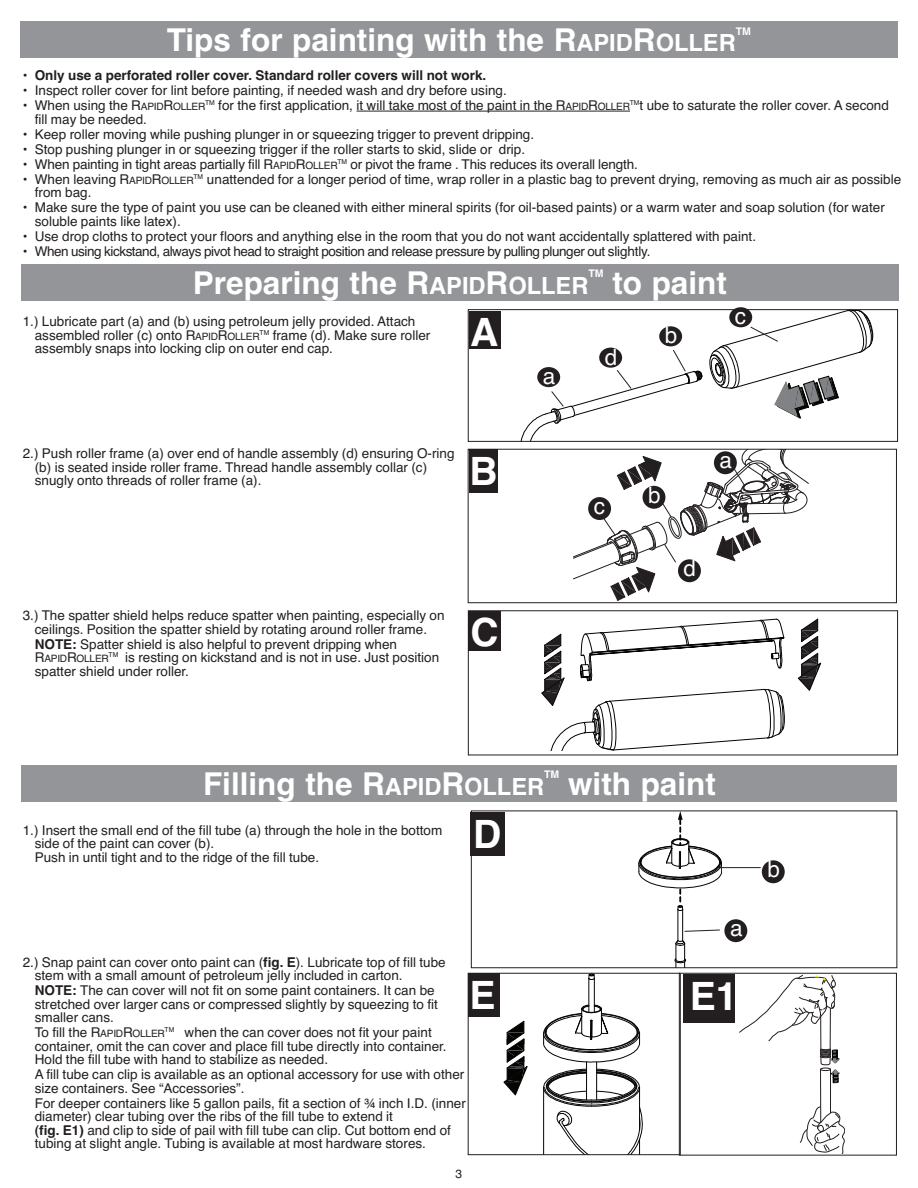
<style>
.page{position:relative;width:918px;height:1188px;background:#fff}
.page>*{position:absolute;margin:0;border:0;box-sizing:border-box;transform-origin:0 0}
.t1{font:700 39px "Helvetica";color:#fff}
.t2{font:700 31.5px "Helvetica";color:#fff}
.t3{font:22.5px "Helvetica";color:#fff}
.t4{font:13.5px/13.5px "Helvetica";color:#231f20}
.t5{font:13.5px "Helvetica";letter-spacing:-.035em;color:#231f20}
.t6{font:700 13.5px "Helvetica";color:#231f20}
.t7{font:12px "Helvetica";color:#231f20}
.t8{font:700 10.5px "Helvetica";color:#fff}
.t9{font:10.2px "Helvetica";letter-spacing:-.02em;color:#231f20}
.s1{font-size:23.7px}
.s2{font-weight:400}
.s3{font-size:10.2px}
.s4{font-weight:700}
.s5{font-size:13.5px}
</style>
<div class="page">
<hr style="left:356px;top:111px;width:200px;height:1px;background:#231f20">
<svg style="left:556px;top:111px;width:42px;height:1px"></svg>
<hr style="left:598px;top:111px;width:32px;height:1px;background:#231f20">
<div style="left:20px;top:22px;width:878px;height:36px;background:#939598"></div>
<div style="left:21px;top:264px;width:878px;height:36px;background:#939598"></div>
<div style="left:468px;top:309px;width:430px;height:133px;border:1px solid #231f20"></div>
<svg style="left:573px;top:451px;width:235px;height:149px"></svg>
<div style="left:468px;top:449px;width:429px;height:154px;border:1px solid #231f20"></div>
<div style="left:468px;top:611px;width:430px;height:144px;border:1px solid #231f20"></div>
<div style="left:477px;top:612px;width:416px;height:138px;background:#fff"></div>
<svg style="left:541px;top:619px;width:244px;height:132px"></svg>
<svg style="left:797px;top:619px;width:24px;height:72px"></svg>
<div style="left:469px;top:311px;width:32px;height:38px;background:#231f20"></div>
<div style="left:469px;top:450px;width:29px;height:43px;background:#231f20"></div>
<div style="left:714px;top:451px;width:23px;height:23px;background:#231f20;border-radius:50%"></div>
<div style="left:643px;top:486px;width:22px;height:23px;background:#231f20;border-radius:50%"></div>
<svg style="left:729px;top:307px;width:23px;height:20px"></svg>
<div style="left:469px;top:611px;width:32px;height:40px;background:#231f20"></div>
<div style="left:588px;top:497px;width:23px;height:23px;background:#231f20;border-radius:50%"></div>
<div style="left:678px;top:559px;width:23px;height:23px;background:#231f20;border-radius:50%"></div>
<svg style="left:520px;top:310px;width:353px;height:131px"></svg>
<div style="left:22px;top:765px;width:875px;height:36px;background:#939598"></div>
<hr style="left:678px;top:910px;width:1px;height:30px;background:#040503">
<hr style="left:682px;top:910px;width:1px;height:30px;background:#040503">
<svg style="left:674px;top:940px;width:12px;height:26px"></svg>
<svg style="left:639px;top:813px;width:83px;height:98px"></svg>
<div style="left:471px;top:811px;width:426px;height:157px;border:1px solid #231f20"></div>
<div style="left:470px;top:812px;width:34px;height:44px;background:#231f20"></div>
<div style="left:724px;top:919px;width:23px;height:23px;background:#231f20;border-radius:50%"></div>
<div style="left:762px;top:860px;width:23px;height:23px;background:#231f20;border-radius:50%"></div>
<svg style="left:684px;top:930px;width:36px;height:2px"></svg>
<hr style="left:719px;top:867px;width:42px;height:1px;background:#231f20">
<svg style="left:543px;top:975px;width:100px;height:178px"></svg>
<svg style="left:504px;top:1020px;width:24px;height:76px"></svg>
<div style="left:468px;top:973px;width:212px;height:182px;border:1px solid #231f20"></div>
<div style="left:468px;top:974px;width:32px;height:43px;background:#231f20"></div>
<svg style="left:739px;top:975px;width:106px;height:178px"></svg>
<div style="left:679px;top:973px;width:218px;height:182px;border:1px solid #231f20"></div>
<div style="left:684px;top:974px;width:51px;height:49px;background:#231f20"></div>
<hr style="left:680px;top:973px;width:1px;height:182px;background:#231f20">
<h2 class="t2" style="left:167px;top:22px;width:570px">Tips for painting with the R<span class="s1">APID</span>R<span class="s1">OLLER</span></h2>
<p class="t8" style="left:736px;top:25px;width:17px">TM</p>
<p class="t6" style="left:23px;top:68px;width:465px"><span class="s2">•</span> Only use a perforated roller cover. Standard roller covers will not work.</p>
<p class="t4" style="left:23px;top:84px;width:485px">• Inspect roller cover for lint before painting, if needed wash and dry before using.</p>
<p class="t4" style="left:35px;top:99px;width:856px;text-indent:-12px">• When using the R<span class="s3">APID</span>R<span class="s3">OLLER</span><sup>TM</sup> for the first application, it will take most of the paint in the R<span class="s3">APID</span>R<span class="s3">OLLER</span><sup>TM</sup>t ube to saturate the roller cover. A second fill may be needed.</p>
<p class="t4" style="left:23px;top:127px;width:513px">• Keep roller moving while pushing plunger in or squeezing trigger to prevent dripping.</p>
<p class="t4" style="left:23px;top:142px;width:504px">• Stop pushing plunger in or squeezing trigger if the roller starts to skid, slide or drip.</p>
<p class="t4" style="left:23px;top:157px;width:617px">• When painting in tight areas partially fill R<span class="s3">APID</span>R<span class="s3">OLLER</span><sup>TM</sup> or pivot the frame . This reduces its overall length.</p>
<p class="t4" style="left:35px;top:172px;width:868px;text-indent:-12px">• When leaving R<span class="s3">APID</span>R<span class="s3">OLLER</span><sup>TM</sup> unattended for a longer period of time, wrap roller in a plastic bag to prevent drying, removing as much air as possible from bag.</p>
<p class="t4" style="left:35px;top:201px;width:852px;text-indent:-12px">• Make sure the type of paint you use can be cleaned with either mineral spirits (for oil-based paints) or a warm water and soap solution (for water soluble paints like latex).</p>
<p class="t4" style="left:23px;top:229px;width:735px">• Use drop cloths to protect your floors and anything else in the room that you do not want accidentally splattered with paint.</p>
<p class="t5" style="left:23px;top:243px;width:629px">• When using kickstand, always pivot head to straight position and release pressure by pulling plunger out slightly.</p>
<h2 class="t2" style="left:193px;top:265px;width:397px">Preparing the R<span class="s1">APID</span>R<span class="s1">OLLER</span></h2>
<p class="t8" style="left:588px;top:268px;width:17px">TM</p>
<h2 class="t2" style="left:612px;top:265px;width:116px">to paint</h2>
<h1 class="t1" style="left:470px;top:309px;width:30px">A</h1>
<p class="t4" style="left:35px;top:315px;width:397px;text-indent:-12px">1.) Lubricate part (a) and (b) using petroleum jelly provided. Attach assembled roller (c) onto R<span class="s3">APID</span>R<span class="s3">OLLER</span><sup>TM</sup> frame (d). Make sure roller assembly snaps into locking clip on outer end cap.</p>
<h3 class="t3" style="left:665px;top:322px;width:14px">b</h3>
<h3 class="t3" style="left:605px;top:344px;width:14px">d</h3>
<h3 class="t3" style="left:543px;top:363px;width:14px">a</h3>
<h3 class="t3" style="left:735px;top:303px;width:13px">c</h3>
<p class="t4" style="left:35px;top:447px;width:421px;text-indent:-12px">2.) Push roller frame (a) over end of handle assembly (d) ensuring O-ring (b) is seated inside roller frame. Thread handle assembly collar (c) snugly onto threads of roller frame (a).</p>
<h1 class="t1" style="left:469px;top:449px;width:30px">B</h1>
<p class="t4" style="left:23px;top:609px;width:423px;text-align:center">3.) The spatter shield helps reduce spatter when painting, especially on ceilings. Position the spatter shield by rotating around roller frame.</p>
<p class="t4" style="left:35px;top:637px;width:364px"><span class="s4">NOTE:</span> Spatter shield is also helpful to prevent dripping when</p>
<p class="t9" style="left:35px;top:653px;width:76px"><span class="s5">R</span>APID<span class="s5">R</span>OLLER</p>
<p class="t4" style="left:35px;top:651px;width:406px;text-indent:74px"><sup>TM</sup> is resting on kickstand and is not in use. Just position spatter shield under roller.</p>
<h1 class="t1" style="left:471px;top:610px;width:30px">C</h1>
<h3 class="t3" style="left:594px;top:493px;width:13px">c</h3>
<h3 class="t3" style="left:648px;top:482px;width:14px">b</h3>
<h3 class="t3" style="left:684px;top:555px;width:14px">d</h3>
<h3 class="t3" style="left:720px;top:447px;width:14px">a</h3>
<h2 class="t2" style="left:203px;top:766px;width:343px">Filling the R<span class="s1">APID</span>R<span class="s1">OLLER</span></h2>
<p class="t8" style="left:544px;top:769px;width:17px">TM</p>
<h2 class="t2" style="left:568px;top:766px;width:149px">with paint</h2>
<h1 class="t1" style="left:473px;top:812px;width:30px">D</h1>
<p class="t4" style="left:35px;top:823px;width:409px;text-indent:-12px">1.) Insert the small end of the fill tube (a) through the hole in the bottom side of the paint can cover (b).<br>Push in until tight and to the ridge of the fill tube.</p>
<h3 class="t3" style="left:730px;top:915px;width:14px">a</h3>
<p class="t4" style="left:35px;top:955px;width:412px;text-indent:-12px">2.) Snap paint can cover onto paint can (<span class="s4">fig. E</span>). Lubricate top of fill tube stem with a small amount of petroleum jelly included in carton.</p>
<p class="t4" style="left:35px;top:984px;width:405px"><span class="s4">NOTE:</span> The can cover will not fit on some paint containers. It can be stretched over larger cans or compressed slightly by squeezing to fit smaller cans.</p>
<p class="t4" style="left:35px;top:1026px;width:413px">To fill the R<span class="s3">APID</span>R<span class="s3">OLLER</span><sup>TM</sup> when the can cover does not fit your paint container, omit the can cover and place fill tube directly into container.<br>Hold the fill tube with hand to stabilize as needed.</p>
<p class="t4" style="left:35px;top:1068px;width:431px">A fill tube can clip is available as an optional accessory for use with other size containers. See “Accessories”.</p>
<p class="t4" style="left:35px;top:1096px;width:433px">For deeper containers like 5 gallon pails, fit a section of ¾ inch I.D. (inner diameter) clear tubing over the ribs of the fill tube to extend it<br><span class="s4">(fig. E1)</span> and clip to side of pail with fill tube can clip. Cut bottom end of tubing at slight angle. Tubing is available at most hardware stores.</p>
<p class="t7" style="left:456px;top:1167px;width:8px">3</p>
<h1 class="t1" style="left:470px;top:973px;width:28px">E</h1>
<h1 class="t1" style="left:690px;top:974px;width:49px">E1</h1>
<h3 class="t3" style="left:767px;top:856px;width:14px">b</h3>
</div>
